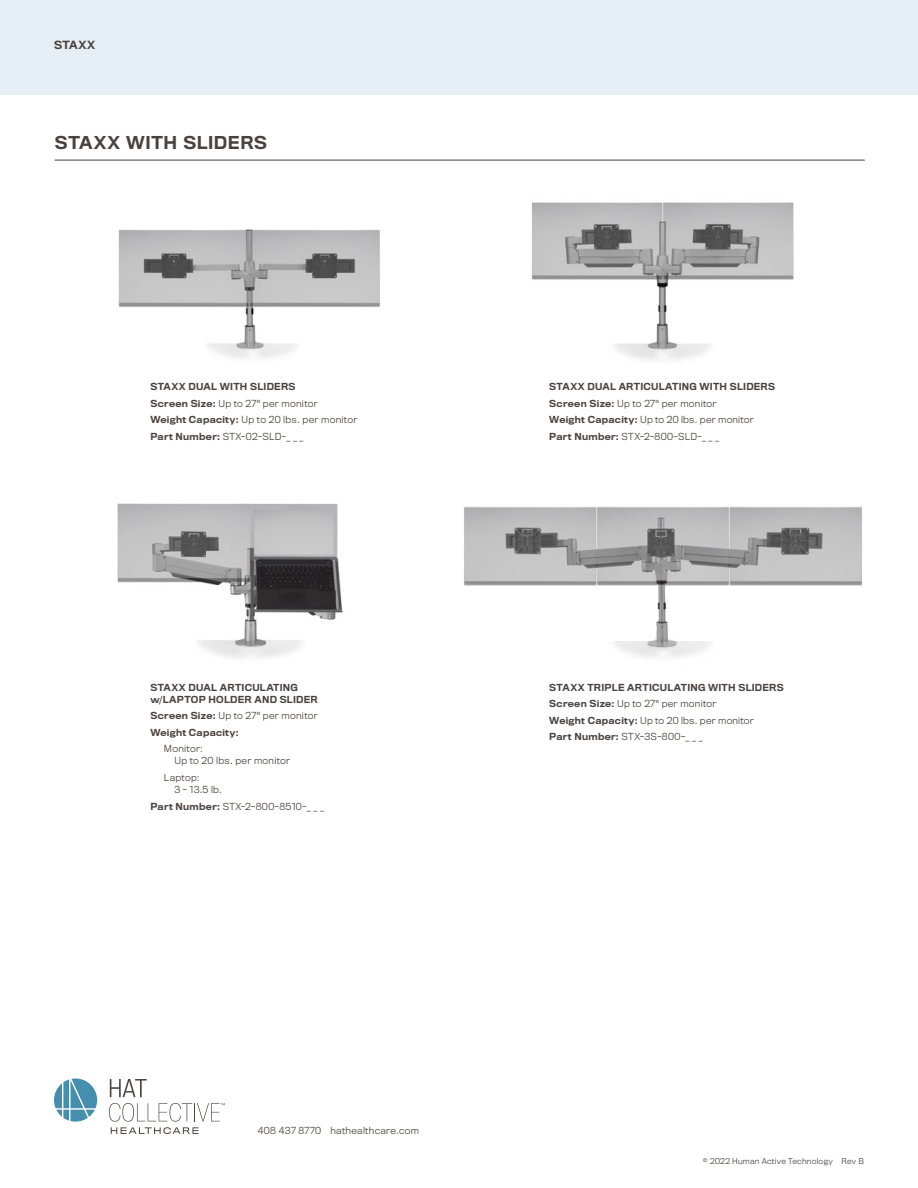
<style>
.page{position:relative;width:918px;height:1188px;background:#fff}
.page>*{position:absolute;margin:0;border:0;box-sizing:border-box;transform-origin:0 0}
.t1{font:500 16.5px "Titling Gothic FB";letter-spacing:.035em;color:#4a423e}
.Product_Name_-_Small{font:500 10.5px "Titling Gothic FB";letter-spacing:.045em;color:#4a423e}
.Body_-_Specification{font:300 9px/12px "Titling Gothic FB";letter-spacing:.03em;color:#4a423e}
.Body_-_Specification-2{font:500 9px/12px "Titling Gothic FB";letter-spacing:.03em;color:#4a423e}
.Contact_Info{font:300 9px "Titling Gothic FB";letter-spacing:.035em;color:#4a423e}
.t2{font:300 7.5px "Titling Gothic FB";letter-spacing:.03em;color:#4a423e}
.s1{font-weight:500}
</style>
<div class="page">
<div style="left:0;top:0;width:918px;height:94px;background:#e5eff5"></div>
<hr style="left:55px;top:160px;width:810px;height:1px;background:#4a423e">
<img style="left:118px;top:229px;width:262px;height:130px">
<img style="left:464px;top:506px;width:398px;height:152px">
<img style="left:532px;top:202px;width:262px;height:158px">
<img style="left:117px;top:503px;width:226px;height:155px">
<svg style="left:54px;top:1078px;width:43px;height:44px"></svg>
<svg style="left:110px;top:1079px;width:37px;height:18px"></svg>
<svg style="left:109px;top:1103px;width:116px;height:31px"></svg>
<p class="Product_Name_-_Small" style="left:54px;top:38px;width:43px">STAXX</p>
<p class="t1" style="left:55px;top:132px;width:214px">STAXX WITH SLIDERS</p>
<p class="Body_-_Specification-2" style="left:150px;top:381px;width:147px">STAXX DUAL WITH SLIDERS</p>
<p class="Body_-_Specification" style="left:150px;top:397px;width:169px"><span class="s1">Screen Size:</span> Up to 27" per monitor</p>
<p class="Body_-_Specification" style="left:150px;top:414px;width:209px"><span class="s1">Weight Capacity:</span> Up to 20 lbs. per monitor</p>
<p class="Body_-_Specification" style="left:150px;top:431px;width:155px"><span class="s1">Part Number:</span> STX-02-SLD-_ _ _</p>
<p class="Body_-_Specification-2" style="left:150px;top:681px;width:169px">STAXX DUAL ARTICULATING w/LAPTOP HOLDER AND SLIDER</p>
<p class="Body_-_Specification" style="left:150px;top:710px;width:169px"><span class="s1">Screen Size:</span> Up to 27" per monitor</p>
<p class="Body_-_Specification-2" style="left:150px;top:726px;width:90px">Weight Capacity:</p>
<p class="Body_-_Specification" style="left:174px;top:743px;width:117px;text-indent:-11px">Monitor:<br>Up to 20 lbs. per monitor</p>
<p class="Body_-_Specification" style="left:174px;top:771px;width:49px;text-indent:-11px">Laptop:<br>3 - 13.5 lb.</p>
<p class="Body_-_Specification" style="left:150px;top:800px;width:175px"><span class="s1">Part Number:</span> STX-2-800-8510-_ _ _</p>
<p class="Contact_Info" style="left:258px;top:1125px;width:163px">408 437 8770 hathealthcare.com</p>
<p class="Body_-_Specification-2" style="left:549px;top:381px;width:227px">STAXX DUAL ARTICULATING WITH SLIDERS</p>
<p class="Body_-_Specification" style="left:549px;top:397px;width:169px"><span class="s1">Screen Size:</span> Up to 27" per monitor</p>
<p class="Body_-_Specification" style="left:549px;top:414px;width:206px"><span class="s1">Weight Capacity:</span> Up to 20 lbs. per monitor</p>
<p class="Body_-_Specification" style="left:549px;top:431px;width:171px"><span class="s1">Part Number:</span> STX-2-800-SLD-_ _ _</p>
<p class="Body_-_Specification-2" style="left:549px;top:681px;width:236px">STAXX TRIPLE ARTICULATING WITH SLIDERS</p>
<p class="Body_-_Specification" style="left:549px;top:698px;width:169px"><span class="s1">Screen Size:</span> Up to 27" per monitor</p>
<p class="Body_-_Specification" style="left:549px;top:714px;width:206px"><span class="s1">Weight Capacity:</span> Up to 20 lbs. per monitor</p>
<p class="Body_-_Specification" style="left:549px;top:731px;width:155px"><span class="s1">Part Number:</span> STX-3S-800-_ _ _</p>
<p class="t2" style="left:703px;top:1157px;width:163px">© 2022 Human Active Technology Rev B</p>
</div>
